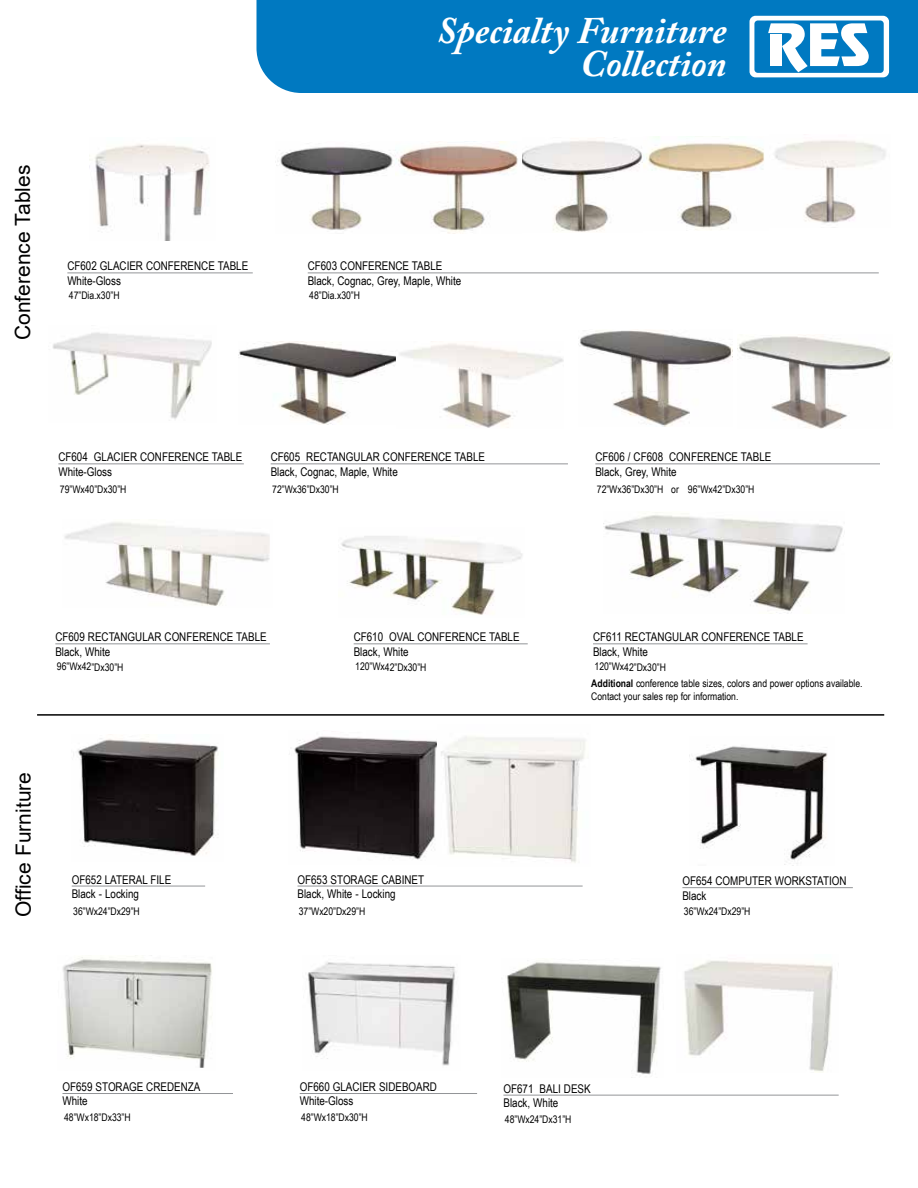
<style>
.page{position:relative;width:918px;height:1188px;background:#fff}
.page>*{position:absolute;margin:0;border:0;box-sizing:border-box;transform-origin:0 0}
.t1{font:italic 700 37.35px/32.8px "Adobe Caslon Pro";color:#fff;text-align:right}
.t2{font:21px "Arial";color:#000}
.t3{font:12px/14.4px "Arial Narrow";color:#000}
.t4{font:10.5px/12.6px "Arial Narrow";color:#000}
.s1{font-weight:700}
</style>
<div class="page">
<img style="left:276px;top:146px;width:120px;height:84px">
<hr style="left:308px;top:273px;width:571px;height:1px;background:#939598">
<hr style="left:595px;top:464px;width:285px;height:1px;background:#939598">
<hr style="left:271px;top:464px;width:297px;height:1px;background:#939598">
<img style="left:774px;top:140px;width:112px;height:83px">
<img style="left:522px;top:140px;width:121px;height:92px">
<img style="left:738px;top:335px;width:155px;height:94px">
<img style="left:578px;top:330px;width:155px;height:96px">
<img style="left:643px;top:137px;width:121px;height:93px">
<svg style="left:396px;top:141px;width:122px;height:93px"></svg>
<hr style="left:37px;top:714px;width:847px;height:2px;background:#000">
<hr style="left:72px;top:886px;width:133px;height:1px;background:#939598">
<img style="left:73px;top:738px;width:146px;height:118px">
<hr style="left:682px;top:887px;width:171px;height:1px;background:#939598">
<img style="left:693px;top:746px;width:135px;height:119px">
<hr style="left:298px;top:886px;width:285px;height:1px;background:#939598">
<img style="left:294px;top:736px;width:143px;height:124px">
<img style="left:238px;top:341px;width:158px;height:84px">
<img style="left:399px;top:343px;width:164px;height:85px">
<img style="left:341px;top:536px;width:182px;height:79px">
<hr style="left:354px;top:644px;width:174px;height:1px;background:#939598">
<img style="left:64px;top:522px;width:206px;height:84px">
<hr style="left:55px;top:644px;width:215px;height:1px;background:#939598">
<img style="left:441px;top:736px;width:144px;height:127px">
<hr style="left:63px;top:1093px;width:170px;height:1px;background:#939598">
<img style="left:62px;top:957px;width:150px;height:111px">
<img style="left:53px;top:332px;width:159px;height:87px">
<hr style="left:58px;top:464px;width:186px;height:1px;background:#939598">
<img style="left:89px;top:144px;width:121px;height:96px">
<hr style="left:67px;top:273px;width:186px;height:1px;background:#939598">
<hr style="left:300px;top:1093px;width:177px;height:1px;background:#939598">
<img style="left:308px;top:962px;width:148px;height:104px">
<img style="left:604px;top:512px;width:239px;height:101px">
<hr style="left:593px;top:644px;width:215px;height:1px;background:#939598">
<hr style="left:503px;top:1095px;width:336px;height:1px;background:#939598">
<img style="left:507px;top:962px;width:154px;height:116px">
<img style="left:684px;top:960px;width:149px;height:112px">
<div style="left:256px;top:0;width:662px;height:93px;background:#0079c1"></div>
<svg style="left:750px;top:16px;width:139px;height:61px"></svg>
<div style="left:770px;top:34px;width:12px;height:32px;background:#fff"></div>
<h2 class="t2" style="left:8px;top:340px;width:177px;rotate:-90deg">Conference Tables</h2>
<h1 class="t1" style="left:437px;top:14px;width:292px">Specialty Furniture<br>Collection</h1>
<p class="t3" style="left:67px;top:258px;width:182px">CF602 GLACIER CONFERENCE TABLE<br>White-Gloss</p>
<p class="t3" style="left:308px;top:258px;width:155px">CF603 CONFERENCE TABLE<br>Black, Cognac, Grey, Maple, White</p>
<p class="t4" style="left:69px;top:288px;width:52px">47”Dia.x30”H</p>
<p class="t4" style="left:309px;top:289px;width:52px">48”Dia.x30”H</p>
<p class="t3" style="left:58px;top:449px;width:185px">CF604 GLACIER CONFERENCE TABLE<br>White-Gloss</p>
<p class="t3" style="left:271px;top:449px;width:216px">CF605 RECTANGULAR CONFERENCE TABLE<br>Black, Cognac, Maple, White</p>
<p class="t3" style="left:595px;top:449px;width:178px">CF606 / CF608 CONFERENCE TABLE<br>Black, Grey, White</p>
<p class="t4" style="left:60px;top:482px;width:68px">79”Wx40”Dx30”H</p>
<p class="t4" style="left:272px;top:482px;width:68px">72”Wx36”Dx30”H</p>
<p class="t4" style="left:597px;top:482px;width:159px">72”Wx36”Dx30”H or 96”Wx42”Dx30”H</p>
<p class="t3" style="left:55px;top:629px;width:213px">CF609 RECTANGULAR CONFERENCE TABLE<br>Black, White</p>
<p class="t3" style="left:593px;top:629px;width:212px">CF611 RECTANGULAR CONFERENCE TABLE<br>Black, White</p>
<p class="t4" style="left:591px;top:677px;width:273px"><span class="s1">Additional</span> conference table sizes, colors and power options available.<br>Contact your sales rep for information.</p>
<p class="t3" style="left:354px;top:629px;width:167px">CF610 OVAL CONFERENCE TABLE<br>Black, White</p>
<p class="t4" style="left:57px;top:660px;width:68px">96”Wx42”Dx30”H</p>
<p class="t4" style="left:355px;top:660px;width:73px">120”Wx42”Dx30”H</p>
<p class="t4" style="left:595px;top:660px;width:73px">120”Wx42”Dx30”H</p>
<h2 class="t2" style="left:9px;top:917px;width:146px;rotate:-90deg">Office Furniture</h2>
<p class="t3" style="left:72px;top:872px;width:101px">OF652 LATERAL FILE<br>Black - Locking</p>
<p class="t3" style="left:682px;top:873px;width:166px">OF654 COMPUTER WORKSTATION<br>Black</p>
<p class="t3" style="left:298px;top:872px;width:128px">OF653 STORAGE CABINET<br>Black, White - Locking</p>
<p class="t4" style="left:73px;top:905px;width:68px">36”Wx24”Dx29”H</p>
<p class="t4" style="left:299px;top:905px;width:68px">37”Wx20”Dx29”H</p>
<p class="t4" style="left:684px;top:905px;width:68px">36”Wx24”Dx29”H</p>
<p class="t3" style="left:63px;top:1079px;width:139px">OF659 STORAGE CREDENZA<br>White</p>
<p class="t3" style="left:300px;top:1079px;width:139px">OF660 GLACIER SIDEBOARD<br>White-Gloss</p>
<p class="t4" style="left:64px;top:1111px;width:68px">48”Wx18”Dx33”H</p>
<p class="t4" style="left:301px;top:1111px;width:68px">48”Wx18”Dx30”H</p>
<p class="t3" style="left:503px;top:1081px;width:89px">OF671 BALI DESK<br>Black, White</p>
<p class="t4" style="left:505px;top:1113px;width:68px">48”Wx24”Dx31”H</p>
</div>
